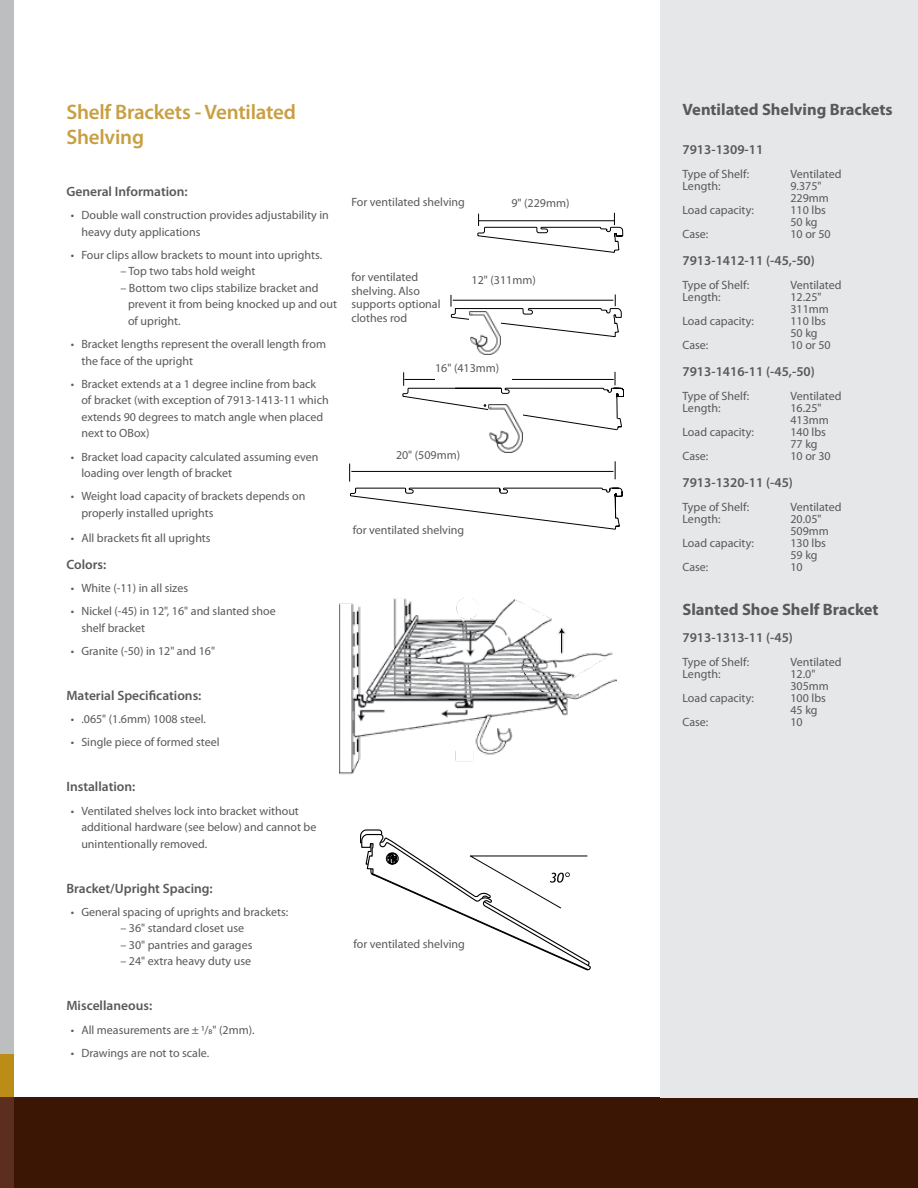
<style>
.page{position:relative;width:918px;height:1188px;background:#fff}
.page>*{position:absolute;margin:0;border:0;box-sizing:border-box;transform-origin:0 0}
.t1{font:600 21px/25.5px "Myriad Pro";letter-spacing:-.01em;color:#c89f42}
.t2{font:700 16.5px "Myriad Pro";color:#58595b}
.t3{font:600 13.5px "Myriad Pro";color:#58595b}
.t4{font:12px/16.5px "Myriad Pro";color:#58595b}
</style>
<div class="page">
<div style="left:0;top:1097px;width:918px;height:91px;background:#3c1605"></div>
<svg style="left:349px;top:294px;width:274px;height:235px"></svg>
<svg style="left:477px;top:212px;width:146px;height:41px"></svg>
<hr style="left:479px;top:221px;width:135px;height:1px;background:#000">
<img style="left:339px;top:598px;width:278px;height:177px">
<svg style="left:360px;top:829px;width:231px;height:141px"></svg>
<div style="left:512px;top:198px;width:76px;height:18px;background:#fff"></div>
<img style="left:488px;top:404px;width:35px;height:48px">
<img style="left:469px;top:312px;width:31px;height:43px">
<div style="left:396px;top:450px;width:77px;height:17px;background:#fff"></div>
<div style="left:435px;top:363px;width:77px;height:18px;background:#fff"></div>
<div style="left:353px;top:525px;width:144px;height:15px;background:#fff"></div>
<div style="left:351px;top:272px;width:92px;height:83px;background:#fff"></div>
<div style="left:354px;top:939px;width:144px;height:15px;background:#fff"></div>
<div style="left:661px;top:0;width:257px;height:1097px;background:#e6e7e8"></div>
<div style="left:0;top:0;width:14px;height:1118px;background:#bcbec0"></div>
<div style="left:0;top:1097px;width:14px;height:91px;background:#5c2e1f"></div>
<div style="left:0;top:1054px;width:14px;height:43px;background:#bc8d16"></div>
<h1 class="t1" style="left:66px;top:98px;width:231px">Shelf Brackets - Ventilated<br>Shelving</h1>
<p class="t3" style="left:66px;top:183px;width:123px">General Information:</p>
<p class="t4" style="left:81px;top:207px;width:249px;text-indent:-10px">• Double wall construction provides adjustability in heavy duty applications</p>
<p class="t4" style="left:71px;top:246px;width:253px">• Four clips allow brackets to mount into uprights.</p>
<p class="t4" style="left:120px;top:263px;width:137px">– Top two tabs hold weight</p>
<p class="t4" style="left:128px;top:279px;width:211px;text-indent:-8px">– Bottom two clips stabilize bracket and prevent it from being knocked up and out of upright.</p>
<p class="t4" style="left:81px;top:336px;width:246px;text-indent:-10px">• Bracket lengths represent the overall length from the face of the upright</p>
<p class="t4" style="left:81px;top:375px;width:249px;text-indent:-10px">• Bracket extends at a 1 degree incline from back of bracket (with exception of 7913-1413-11 which extends 90 degrees to match angle when placed next to OBox)</p>
<p class="t4" style="left:81px;top:448px;width:239px;text-indent:-10px">• Bracket load capacity calculated assuming even loading over length of bracket</p>
<p class="t4" style="left:81px;top:488px;width:226px;text-indent:-10px">• Weight load capacity of brackets depends on properly installed uprights</p>
<p class="t4" style="left:71px;top:529px;width:141px">• All brackets fit all uprights</p>
<p class="t3" style="left:66px;top:555px;width:42px">Colors:</p>
<p class="t4" style="left:71px;top:579px;width:119px">• White (-11) in all sizes</p>
<p class="t4" style="left:81px;top:603px;width:196px;text-indent:-10px">• Nickel (-45) in 12", 16" and slanted shoe shelf bracket</p>
<p class="t4" style="left:71px;top:642px;width:146px">• Granite (-50) in 12" and 16"</p>
<p class="t3" style="left:66px;top:687px;width:137px">Material Specifications:</p>
<p class="t4" style="left:71px;top:711px;width:137px">• .065" (1.6mm) 1008 steel.</p>
<p class="t4" style="left:71px;top:734px;width:150px">• Single piece of formed steel</p>
<p class="t3" style="left:66px;top:778px;width:71px">Installation:</p>
<p class="t4" style="left:81px;top:802px;width:237px;text-indent:-10px">• Ventilated shelves lock into bracket without additional hardware (see below) and cannot be unintentionally removed.</p>
<p class="t3" style="left:66px;top:879px;width:148px">Bracket/Upright Spacing:</p>
<p class="t4" style="left:71px;top:903px;width:219px">• General spacing of uprights and brackets:</p>
<p class="t4" style="left:120px;top:920px;width:125px">– 36" standard closet use</p>
<p class="t4" style="left:120px;top:936px;width:134px">– 30" pantries and garages</p>
<p class="t4" style="left:120px;top:953px;width:132px">– 24" extra heavy duty use</p>
<p class="t3" style="left:66px;top:997px;width:87px">Miscellaneous:</p>
<p class="t4" style="left:71px;top:1021px;width:185px">• All measurements are ± 1/8" (2mm).</p>
<p class="t4" style="left:71px;top:1044px;width:140px">• Drawings are not to scale.</p>
<p class="t4" style="left:351px;top:193px;width:115px">For ventilated shelving</p>
<p class="t4" style="left:512px;top:195px;width:60px">9" (229mm)</p>
<p class="t4" style="left:351px;top:270px;width:91px;line-height:13.5px">for ventilated shelving. Also supports optional clothes rod</p>
<p class="t4" style="left:472px;top:272px;width:66px">12" (311mm)</p>
<p class="t4" style="left:435px;top:360px;width:66px">16" (413mm)</p>
<p class="t4" style="left:396px;top:446px;width:66px">20" (509mm)</p>
<p class="t4" style="left:353px;top:521px;width:113px">for ventilated shelving</p>
<p class="t4" style="left:354px;top:936px;width:113px">for ventilated shelving</p>
<h2 class="t2" style="left:682px;top:99px;width:212px">Ventilated Shelving Brackets</h2>
<p class="t3" style="left:682px;top:141px;width:82px">7913-1309-11</p>
<p class="t4" style="left:682px;top:166px;width:68px">Type of Shelf:</p>
<p class="t4" style="left:790px;top:166px;width:52px">Ventilated</p>
<p class="t4" style="left:682px;top:178px;width:39px">Length:</p>
<p class="t4" style="left:790px;top:180px;width:40px;line-height:12px">9.375"<br>229mm</p>
<p class="t4" style="left:682px;top:202px;width:73px">Load capacity:</p>
<p class="t4" style="left:790px;top:204px;width:37px;line-height:12px">110 lbs<br>50 kg</p>
<p class="t4" style="left:682px;top:226px;width:27px">Case:</p>
<p class="t4" style="left:790px;top:226px;width:42px">10 or 50</p>
<p class="t3" style="left:682px;top:252px;width:134px">7913-1412-11 (-45,-50)</p>
<p class="t4" style="left:682px;top:277px;width:68px">Type of Shelf:</p>
<p class="t4" style="left:790px;top:277px;width:52px">Ventilated</p>
<p class="t4" style="left:682px;top:289px;width:39px">Length:</p>
<p class="t4" style="left:790px;top:291px;width:40px;line-height:12px">12.25"<br>311mm</p>
<p class="t4" style="left:682px;top:313px;width:73px">Load capacity:</p>
<p class="t4" style="left:790px;top:315px;width:37px;line-height:12px">110 lbs<br>50 kg</p>
<p class="t4" style="left:682px;top:337px;width:27px">Case:</p>
<p class="t4" style="left:790px;top:337px;width:42px">10 or 50</p>
<p class="t3" style="left:682px;top:363px;width:134px">7913-1416-11 (-45,-50)</p>
<p class="t4" style="left:682px;top:388px;width:68px">Type of Shelf:</p>
<p class="t4" style="left:790px;top:388px;width:52px">Ventilated</p>
<p class="t4" style="left:682px;top:400px;width:39px">Length:</p>
<p class="t4" style="left:790px;top:402px;width:40px;line-height:12px">16.25"<br>413mm</p>
<p class="t4" style="left:682px;top:424px;width:73px">Load capacity:</p>
<p class="t4" style="left:790px;top:426px;width:37px;line-height:12px">140 lbs<br>77 kg</p>
<p class="t4" style="left:682px;top:448px;width:27px">Case:</p>
<p class="t4" style="left:790px;top:448px;width:42px">10 or 30</p>
<p class="t3" style="left:682px;top:474px;width:112px">7913-1320-11 (-45)</p>
<p class="t4" style="left:682px;top:499px;width:68px">Type of Shelf:</p>
<p class="t4" style="left:790px;top:499px;width:52px">Ventilated</p>
<p class="t4" style="left:682px;top:511px;width:39px">Length:</p>
<p class="t4" style="left:790px;top:513px;width:40px;line-height:12px">20.05"<br>509mm</p>
<p class="t4" style="left:682px;top:535px;width:73px">Load capacity:</p>
<p class="t4" style="left:790px;top:537px;width:37px;line-height:12px">130 lbs<br>59 kg</p>
<p class="t4" style="left:682px;top:559px;width:27px">Case:</p>
<p class="t4" style="left:790px;top:559px;width:14px">10</p>
<h2 class="t2" style="left:682px;top:599px;width:198px">Slanted Shoe Shelf Bracket</h2>
<p class="t3" style="left:683px;top:629px;width:112px">7913-1313-11 (-45)</p>
<p class="t4" style="left:682px;top:654px;width:68px">Type of Shelf:</p>
<p class="t4" style="left:790px;top:654px;width:52px">Ventilated</p>
<p class="t4" style="left:682px;top:666px;width:39px">Length:</p>
<p class="t4" style="left:790px;top:668px;width:40px;line-height:12px">12.0"<br>305mm</p>
<p class="t4" style="left:682px;top:690px;width:73px">Load capacity:</p>
<p class="t4" style="left:790px;top:692px;width:37px;line-height:12px">100 lbs<br>45 kg</p>
<p class="t4" style="left:682px;top:714px;width:27px">Case:</p>
<p class="t4" style="left:790px;top:714px;width:14px">10</p>
</div>
